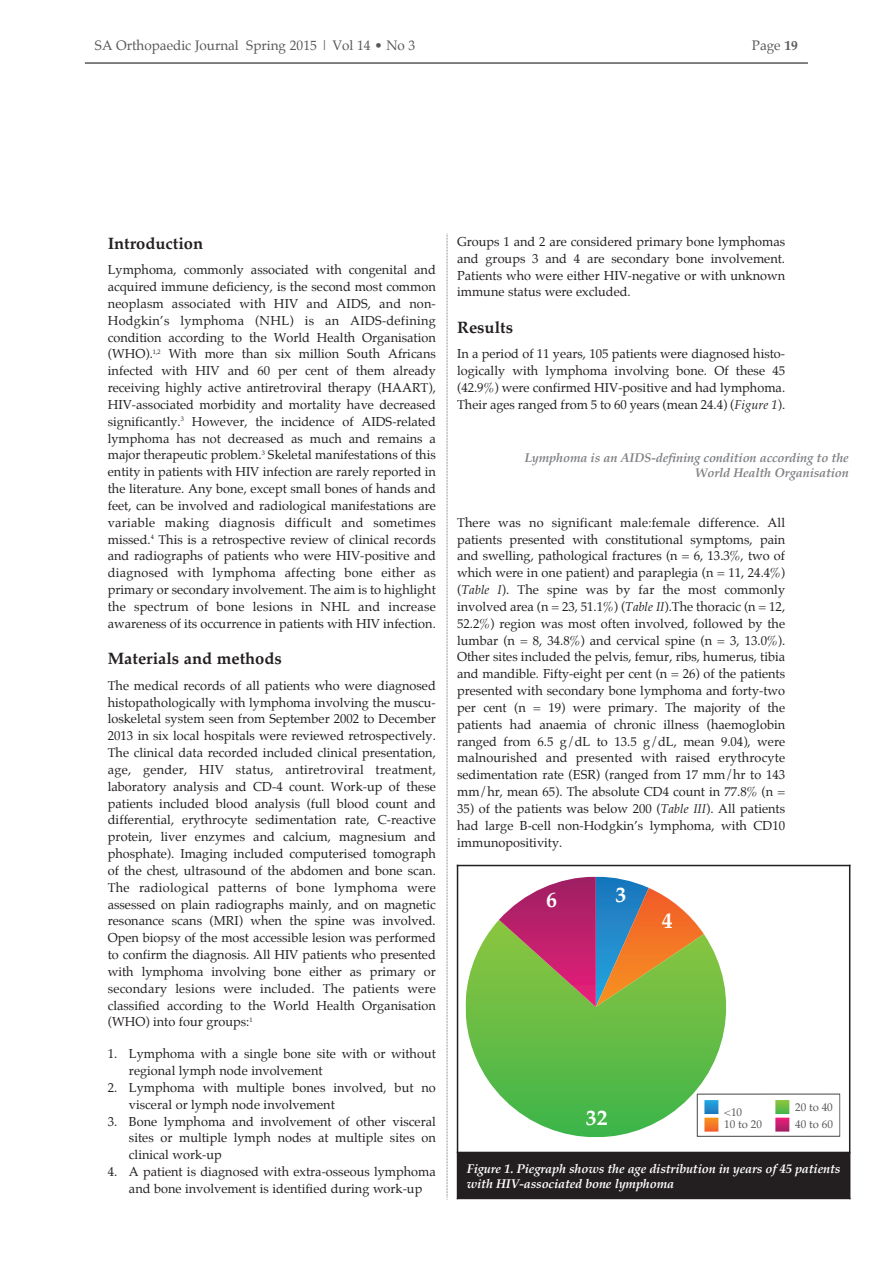
<style>
.page{position:relative;width:893px;height:1263px;background:#fff}
.page>*{position:absolute;margin:0;border:0;box-sizing:border-box;transform-origin:0 0}
.t1{font:700 21.9px "Palatino";color:#fff}
.t2{font:700 16.5px "Palatino";color:#231f20}
.t3{font:13.5px "Palatino";color:#57585a}
.t4{font:12.75px/16.8px "Palatino";color:#231f20;text-align:justify}
.t5{font:italic 700 12.75px/15.3px "Palatino";letter-spacing:-.015em;color:#fff}
.t6{font:italic 700 12.75px/15.3px "Palatino";letter-spacing:-.015em;color:#808285;text-align:right}
.t7{font:11.25px/12px "Palatino";color:#57585a}
.s1{font-weight:700}
.s2{font-style:italic}
</style>
<div class="page">
<hr style="left:85px;top:62px;width:723px;height:2px;background:#57585a">
<svg style="left:447px;top:233px;width:1px;height:967px"></svg>
<svg style="left:775px;top:1100px;width:14px;height:14px"></svg>
<svg style="left:775px;top:1117px;width:14px;height:14px"></svg>
<div style="left:697px;top:1093px;width:143px;height:44px;border:1px solid #57585a"></div>
<svg style="left:465px;top:920px;width:279px;height:217px"></svg>
<svg style="left:499px;top:877px;width:205px;height:130px;background:#a48770"></svg>
<div style="left:457px;top:1152px;width:393px;height:47px;background:#231f20"></div>
<hr style="left:457px;top:865px;width:1px;height:334px;background:#231f20">
<hr style="left:849px;top:865px;width:1px;height:334px;background:#231f20">
<hr style="left:457px;top:865px;width:393px;height:1px;background:#231f20">
<p class="t3" style="left:95px;top:39px;width:322px">SA Orthopaedic Journal Spring 2015 | Vol 14 • No 3</p>
<p class="t3" style="left:752px;top:39px;width:48px">Page <span class="s1">19</span></p>
<p class="t2" style="left:108px;top:234px;width:97px">Introduction</p>
<p class="t4" style="left:108px;top:262px;width:330px">Lymphoma, commonly associated with congenital and acquired immune deficiency, is the second most common neoplasm associated with HIV and AIDS, and non-Hodgkin’s lymphoma (NHL) is an AIDS-defining condition according to the World Health Organisation (WHO).<sup>1,2</sup> With more than six million South Africans infected with HIV and 60 per cent of them already receiving highly active antiretroviral therapy (HAART), HIV-associated morbidity and mortality have decreased significantly.<sup>3</sup> However, the incidence of AIDS-related lymphoma has not decreased as much and remains a major therapeutic problem.<sup>3</sup> Skeletal manifestations of this entity in patients with HIV infection are rarely reported in the literature. Any bone, except small bones of hands and feet, can be involved and radiological manifestations are variable making diagnosis difficult and sometimes missed.<sup>4</sup> This is a retrospective review of clinical records and radiographs of patients who were HIV-positive and diagnosed with lymphoma affecting bone either as primary or secondary involvement. The aim is to highlight the spectrum of bone lesions in NHL and increase awareness of its occurrence in patients with HIV infection.</p>
<p class="t2" style="left:108px;top:649px;width:176px">Materials and methods</p>
<p class="t4" style="left:108px;top:678px;width:330px">The medical records of all patients who were diagnosed histopathologically with lymphoma involving the muscu&shy;loskeletal system seen from September 2002 to December 2013 in six local hospitals were reviewed retrospectively.<br>The clinical data recorded included clinical presentation, age, gender, HIV status, antiretroviral treatment, laboratory analysis and CD-4 count. Work-up of these patients included blood analysis (full blood count and differential, erythrocyte sedimentation rate, C-reactive protein, liver enzymes and calcium, magnesium and phosphate). Imaging included computerised tomograph of the chest, ultrasound of the abdomen and bone scan.<br>The radiological patterns of bone lymphoma were assessed on plain radiographs mainly, and on magnetic resonance scans (MRI) when the spine was involved.<br>Open biopsy of the most accessible lesion was performed to confirm the diagnosis. All HIV patients who presented with lymphoma involving bone either as primary or secondary lesions were included. The patients were classified according to the World Health Organisation (WHO) into four groups:<sup>1</sup></p>
<p class="t4" style="left:129px;top:1046px;width:308px;text-indent:-21px">1. Lymphoma with a single bone site with or without regional lymph node involvement</p>
<p class="t4" style="left:129px;top:1080px;width:308px;text-indent:-21px">2. Lymphoma with multiple bones involved, but no visceral or lymph node involvement</p>
<p class="t4" style="left:129px;top:1113px;width:308px;text-indent:-21px">3. Bone lymphoma and involvement of other visceral sites or multiple lymph nodes at multiple sites on clinical work-up</p>
<p class="t4" style="left:129px;top:1164px;width:308px;text-indent:-21px">4. A patient is diagnosed with extra-osseous lymphoma and bone involvement is identified during work-up</p>
<p class="t4" style="left:457px;top:234px;width:330px">Groups 1 and 2 are considered primary bone lymphomas and groups 3 and 4 are secondary bone involvement.<br>Patients who were either HIV-negative or with unknown immune status were excluded.</p>
<p class="t2" style="left:457px;top:318px;width:57px">Results</p>
<p class="t4" style="left:457px;top:346px;width:330px">In a period of 11 years, 105 patients were diagnosed histo&shy;logically with lymphoma involving bone. Of these 45 (42.9%) were confirmed HIV-positive and had lymphoma.<br>Their ages ranged from 5 to 60 years (mean 24.4) (<span class="s2">Figure 1</span>).</p>
<p class="t6" style="left:524px;top:450px;width:326px">Lymphoma is an AIDS-defining condition according to the<br>World Health Organisation</p>
<p class="t4" style="left:457px;top:515px;width:330px">There was no significant male:female difference. All patients presented with constitutional symptoms, pain and swelling, pathological fractures (n = 6, 13.3%, two of which were in one patient) and paraplegia (n = 11, 24.4%) (<span class="s2">Table I</span>). The spine was by far the most commonly involved area (n = 23, 51.1%) (<span class="s2">Table II</span>).The thoracic (n = 12, 52.2%) region was most often involved, followed by the lumbar (n = 8, 34.8%) and cervical spine (n = 3, 13.0%).<br>Other sites included the pelvis, femur, ribs, humerus, tibia and mandible. Fifty-eight per cent (n = 26) of the patients presented with secondary bone lymphoma and forty-two per cent (n = 19) were primary. The majority of the patients had anaemia of chronic illness (haemoglobin ranged from 6.5 g/dL to 13.5 g/dL, mean 9.04), were malnourished and presented with raised erythrocyte sedimentation rate (ESR) (ranged from 17 mm/hr to 143 mm/hr, mean 65). The absolute CD4 count in 77.8% (n =</p>
<p class="t4" style="left:457px;top:801px;width:330px">35) of the patients was below 200 (<span class="s2">Table III</span>). All patients had large B-cell non-Hodgkin’s lymphoma, with CD10 immunopositivity.</p>
<h1 class="t1" style="left:546px;top:880px;width:12px">6</h1>
<h1 class="t1" style="left:615px;top:876px;width:12px">3</h1>
<h1 class="t1" style="left:662px;top:901px;width:12px">4</h1>
<h1 class="t1" style="left:586px;top:1099px;width:23px">32</h1>
<p class="t7" style="left:724px;top:1106px;width:39px">&lt;10<br>10 to 20</p>
<p class="t7" style="left:795px;top:1098px;width:39px;line-height:17.5px">20 to 40<br>40 to 60</p>
<p class="t5" style="left:467px;top:1161px;width:375px">Figure 1. Piegraph shows the age distribution in years of 45 patients with HIV-associated bone lymphoma</p>
</div>
